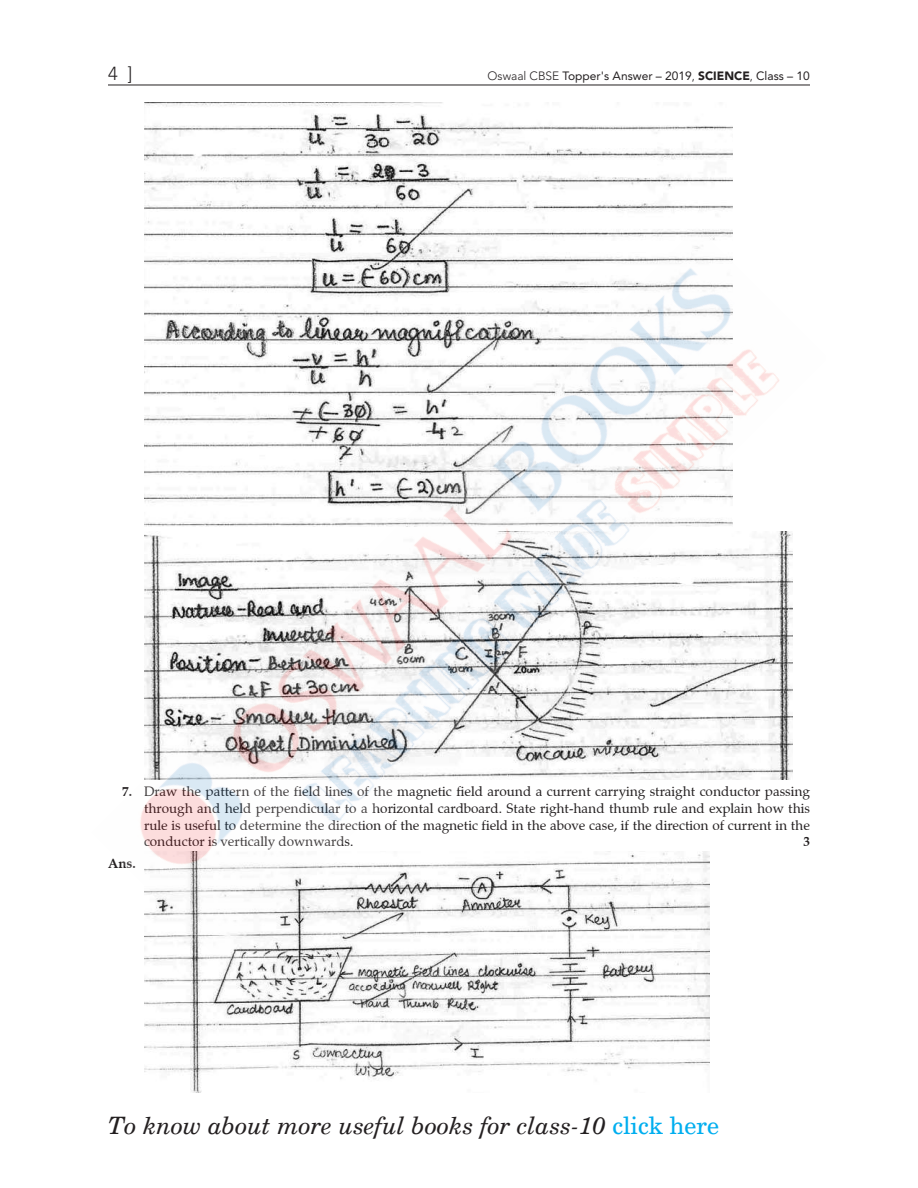
<style>
.page{position:relative;width:918px;height:1188px;background:#fff}
.page>*{position:absolute;margin:0;border:0;box-sizing:border-box;transform-origin:0 0}
.t1{font:italic 24px "New Century Schlbk";color:#231f20}
.t2{font:300 18.75px "Avenir LT Std";color:#231f20}
.t3{font:13.5px/16.8px "Zapf Calligraphic 801 BT";color:#231f20;text-align:justify}
.t4{font:700 13.5px "Zapf Calligraphic 801 BT";color:#231f20}
.t5{font:12px "Avenir LT Std";color:#231f20}
.s1{font-weight:300}
.s2{font-weight:900}
.s3{font-weight:700}
.s4{font-style:normal;color:#00aeef}
</style>
<div class="page">
<hr style="left:108px;top:85px;width:702px;height:1px;background:#231f20">
<img style="left:144px;top:103px;width:588px;height:124px">
<img style="left:144px;top:961px;width:566px;height:132px">
<img style="left:140px;top:227px;width:653px;height:734px">
<h2 class="t2" style="left:108px;top:63px;width:26px">4 ]</h2>
<p class="t5" style="left:488px;top:69px;width:324px"><span class="s1">Oswaal CBSE</span> Topper's Answer – 2019<span class="s1">,</span> <span class="s2">SCIENCE</span><span class="s1">,</span> Class – 10</p>
<p class="t3" style="left:144px;top:783px;width:668px;text-indent:-22px"><span class="s3">7.</span> Draw the pattern of the field lines of the magnetic field around a current carrying straight conductor passing through and held perpendicular to a horizontal cardboard. State right-hand thumb rule and explain how this rule is useful to determine the direction of the magnetic field in the above case, if the direction of current in the conductor is vertically downwards.</p>
<p class="t4" style="left:803px;top:833px;width:8px">3</p>
<p class="t4" style="left:108px;top:855px;width:29px">Ans.</p>
<h1 class="t1" style="left:108px;top:1111px;width:613px">To know about more useful books for class-10 <span class="s4">click here</span></h1>
</div>
